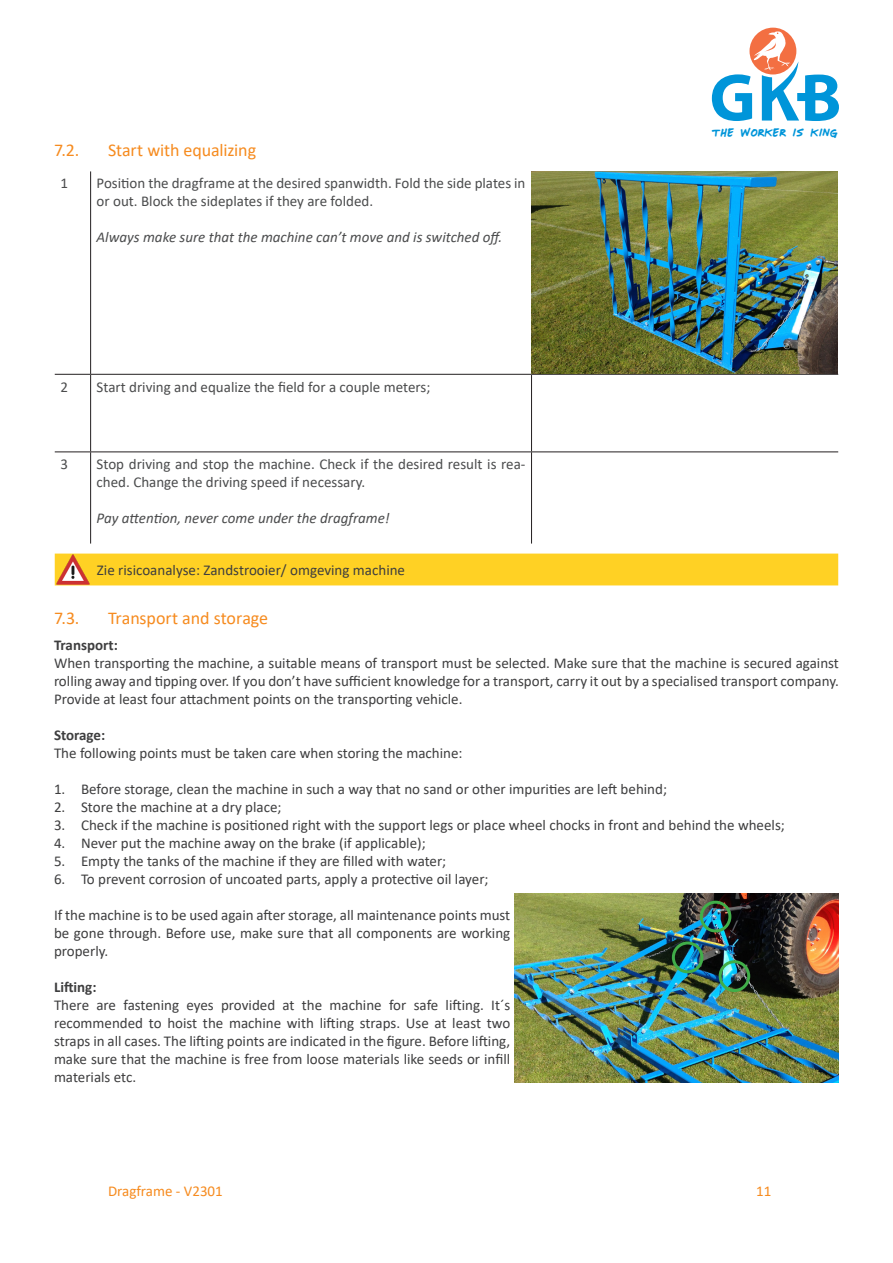
<style>
.page{position:relative;width:893px;height:1263px;background:#fff}
.page>*{position:absolute;margin:0;border:0;box-sizing:border-box;transform-origin:0 0}
.t1{font:18px "Calibri";letter-spacing:-.01em;color:#f68b1f}
.t2{font:16.05px "Mr Marcoozie MEDIUM";color:#0095d9}
.GKB_tekst_zwart{font:15px/18px "Calibri";color:#3e3e3f}
.t3{font:15px/18px "Calibri";color:#4b4c4d}
.t4{font:italic 15px "Calibri";color:#4b4c4d}
.t5{font:15px "Calibri";color:#f68b1f}
.s1{font-weight:700}
</style>
<div class="page">
<div style="left:749px;top:28px;width:47px;height:46px;background:#f36f42;border-radius:50%"></div>
<svg style="left:712px;top:31px;width:127px;height:90px"></svg>
<img style="left:514px;top:894px;width:325px;height:189px">
<div style="left:700px;top:901px;width:31px;height:31px;border:3px solid #40ae49;border-radius:50%"></div>
<div style="left:719px;top:960px;width:31px;height:32px;border:3px solid #40ae49;border-radius:50%"></div>
<div style="left:672px;top:941px;width:31px;height:32px;border:3px solid #40ae49;border-radius:50%"></div>
<hr style="left:55px;top:451px;width:36px;height:1px;background:#231f20">
<hr style="left:91px;top:451px;width:440px;height:1px;background:#231f20">
<hr style="left:90px;top:452px;width:1px;height:92px;background:#231f20">
<hr style="left:531px;top:451px;width:307px;height:1px;background:#231f20">
<hr style="left:531px;top:452px;width:1px;height:92px;background:#231f20">
<hr style="left:90px;top:171px;width:1px;height:203px;background:#231f20">
<hr style="left:531px;top:171px;width:1px;height:203px;background:#231f20">
<hr style="left:55px;top:374px;width:36px;height:1px;background:#231f20">
<hr style="left:91px;top:374px;width:440px;height:1px;background:#231f20">
<hr style="left:90px;top:375px;width:1px;height:76px;background:#231f20">
<hr style="left:531px;top:374px;width:307px;height:1px;background:#231f20">
<hr style="left:531px;top:375px;width:1px;height:76px;background:#231f20">
<img style="left:532px;top:171px;width:306px;height:203px">
<div style="left:55px;top:554px;width:783px;height:31px;background:#ffd124"></div>
<img style="left:56px;top:554px;width:34px;height:31px">
<p class="t1" style="left:54px;top:138px;width:27px">7.2.</p>
<p class="t1" style="left:108px;top:138px;width:150px">Start with equalizing</p>
<p class="t3" style="left:60px;top:174px;width:9px">1</p>
<p class="t3" style="left:97px;top:174px;width:430px">Position the dragframe at the desired spanwidth. Fold the side plates in or out. Block the sideplates if they are folded.</p>
<p class="t4" style="left:97px;top:227px;width:407px">Always make sure that the machine can’t move and is switched off.</p>
<p class="t3" style="left:60px;top:377px;width:9px">2</p>
<p class="t3" style="left:97px;top:377px;width:335px">Start driving and equalize the field for a couple meters;</p>
<p class="t3" style="left:60px;top:455px;width:9px">3</p>
<p class="t3" style="left:97px;top:455px;width:430px">Stop driving and stop the machine. Check if the desired result is rea&shy;ched. Change the driving speed if necessary.</p>
<p class="t4" style="left:97px;top:508px;width:295px">Pay attention, never come under the dragframe!</p>
<p class="GKB_tekst_zwart" style="left:97px;top:561px;width:310px">Zie risicoanalyse: Zandstrooier/ omgeving machine</p>
<p class="t2" style="left:712px;top:125px;width:127px">the worker is king</p>
<p class="t1" style="left:54px;top:605px;width:27px">7.3.</p>
<p class="t1" style="left:108px;top:605px;width:162px">Transport and storage</p>
<p class="GKB_tekst_zwart" style="left:54px;top:636px;width:786px"><span class="s1">Transport:<br></span>When transporting the machine, a suitable means of transport must be selected. Make sure that the machine is secured against rolling away and tipping over. If you don’t have sufficient knowledge for a transport, carry it out by a specialised transport company.<br>Provide at least four attachment points on the transporting vehicle.</p>
<p class="GKB_tekst_zwart" style="left:54px;top:726px;width:410px"><span class="s1">Storage:<br></span>The following points must be taken care when storing the machine:</p>
<p class="GKB_tekst_zwart" style="left:54px;top:780px;width:615px">1. Before storage, clean the machine in such a way that no sand or other impurities are left behind;</p>
<p class="GKB_tekst_zwart" style="left:54px;top:798px;width:229px">2. Store the machine at a dry place;</p>
<p class="GKB_tekst_zwart" style="left:54px;top:816px;width:732px">3. Check if the machine is positioned right with the support legs or place wheel chocks in front and behind the wheels;</p>
<p class="GKB_tekst_zwart" style="left:54px;top:834px;width:373px">4. Never put the machine away on the brake (if applicable);</p>
<p class="GKB_tekst_zwart" style="left:54px;top:852px;width:394px">5. Empty the tanks of the machine if they are filled with water;</p>
<p class="GKB_tekst_zwart" style="left:54px;top:870px;width:436px">6. To prevent corrosion of uncoated parts, apply a protective oil layer;</p>
<p class="GKB_tekst_zwart" style="left:54px;top:906px;width:458px;text-align:justify">If the machine is to be used again after storage, all maintenance points must be gone through. Before use, make sure that all components are working properly.</p>
<p class="GKB_tekst_zwart" style="left:54px;top:978px;width:458px"><span class="s1">Lifting:<br></span>There are fastening eyes provided at the machine for safe lifting. It´s recommended to hoist the machine with lifting straps. Use at least two straps in all cases. The lifting points are indicated in the figure. Before lifting, make sure that the machine is free from loose materials like seeds or infill materials etc.</p>
<p class="t5" style="left:108px;top:1180px;width:116px">Dragframe - V2301</p>
<p class="t5" style="left:756px;top:1180px;width:17px">11</p>
</div>
